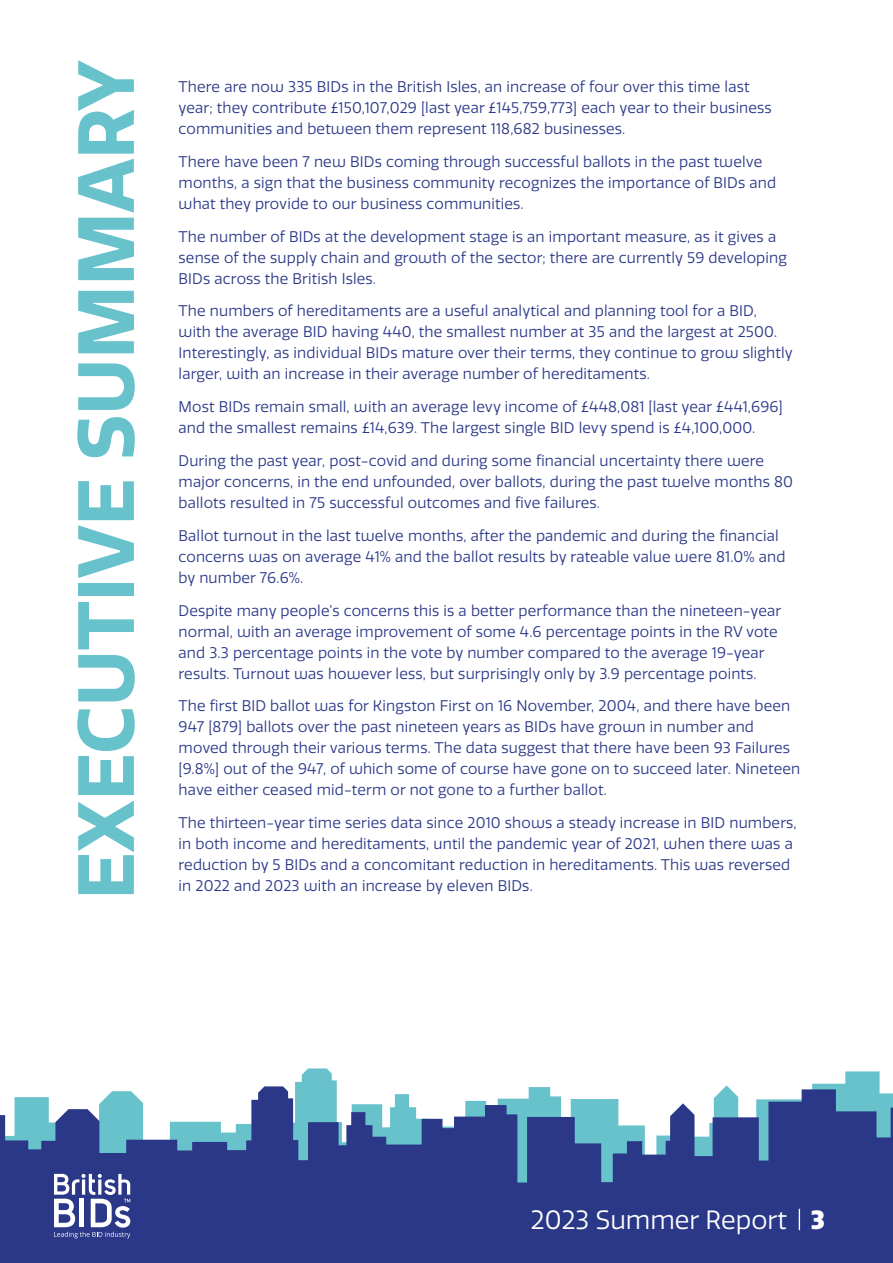
<style>
.page{position:relative;width:893px;height:1263px;background:#fff}
.page>*{position:absolute;margin:0;border:0;box-sizing:border-box;transform-origin:0 0}
.t1{font:700 77.25px "Quatro";color:#67c2cc}
.t2{font:25.65px "Quatro";color:#fff}
.t3{font:900 25.65px "Quatro";color:#fff}
.BODY_COPY_PARAGRAPH{font:15px/21px "Quatro";letter-spacing:.01em;color:#2b3888}
</style>
<div class="page">
<svg style="left:295px;top:1068px;width:585px;height:18px"></svg>
<svg style="left:0;top:1086px;width:893px;height:98px;fill:#2b3888"></svg>
<div style="left:0;top:1184px;width:893px;height:79px;background:#2b3888"></div>
<svg style="left:799px;top:1209px;width:1px;height:21px"></svg>
<div style="left:29px;top:1153px;width:127px;height:72px;background:#2b3888"></div>
<svg style="left:54px;top:1174px;width:76px;height:64px"></svg>
<p class="t1" style="left:61px;top:899px;width:841px;rotate:-90deg">EXECUTIVE SUMMARY</p>
<p class="BODY_COPY_PARAGRAPH" style="left:179px;top:76px;width:595px">There are now 335 BIDs in the British Isles, an increase of four over this time last year; they contribute £150,107,029 [last year £145,759,773] each year to their business communities and between them represent 118,682 businesses.</p>
<p class="BODY_COPY_PARAGRAPH" style="left:179px;top:151px;width:599px">There have been 7 new BIDs coming through successful ballots in the past twelve months, a sign that the business community recognizes the importance of BIDs and what they provide to our business communities.</p>
<p class="BODY_COPY_PARAGRAPH" style="left:179px;top:226px;width:610px">The number of BIDs at the development stage is an important measure, as it gives a sense of the supply chain and growth of the sector; there are currently 59 developing<br>BIDs across the British Isles.</p>
<p class="BODY_COPY_PARAGRAPH" style="left:179px;top:301px;width:616px">The numbers of hereditaments are a useful analytical and planning tool for a BID, with the average BID having 440, the smallest number at 35 and the largest at 2500.<br>Interestingly, as individual BIDs mature over their terms, they continue to grow slightly larger, with an increase in their average number of hereditaments.</p>
<p class="BODY_COPY_PARAGRAPH" style="left:179px;top:397px;width:606px">Most BIDs remain small, with an average levy income of £448,081 [last year £441,696] and the smallest remains £14,639. The largest single BID levy spend is £4,100,000.</p>
<p class="BODY_COPY_PARAGRAPH" style="left:179px;top:450px;width:616px">During the past year, post-covid and during some financial uncertainty there were major concerns, in the end unfounded, over ballots, during the past twelve months 80 ballots resulted in 75 successful outcomes and five failures.</p>
<p class="BODY_COPY_PARAGRAPH" style="left:179px;top:525px;width:608px">Ballot turnout in the last twelve months, after the pandemic and during the financial concerns was on average 41% and the ballot results by rateable value were 81.0% and by number 76.6%.</p>
<p class="BODY_COPY_PARAGRAPH" style="left:179px;top:600px;width:604px">Despite many people’s concerns this is a better performance than the nineteen-year normal, with an average improvement of some 4.6 percentage points in the RV vote and 3.3 percentage points in the vote by number compared to the average 19-year results. Turnout was however less, but surprisingly only by 3.9 percentage points.</p>
<p class="BODY_COPY_PARAGRAPH" style="left:179px;top:696px;width:623px">The first BID ballot was for Kingston First on 16 November, 2004, and there have been 947 [879] ballots over the past nineteen years as BIDs have grown in number and moved through their various terms. The data suggest that there have been 93 Failures [9.8%] out of the 947, of which some of course have gone on to succeed later. Nineteen have either ceased mid-term or not gone to a further ballot.</p>
<p class="BODY_COPY_PARAGRAPH" style="left:179px;top:813px;width:620px">The thirteen-year time series data since 2010 shows a steady increase in BID numbers, in both income and hereditaments, until the pandemic year of 2021, when there was a reduction by 5 BIDs and a concomitant reduction in hereditaments. This was reversed in 2022 and 2023 with an increase by eleven BIDs.</p>
<p class="t2" style="left:531px;top:1205px;width:257px">2023 Summer Report</p>
<p class="t3" style="left:811px;top:1204px;width:16px">3</p>
</div>
